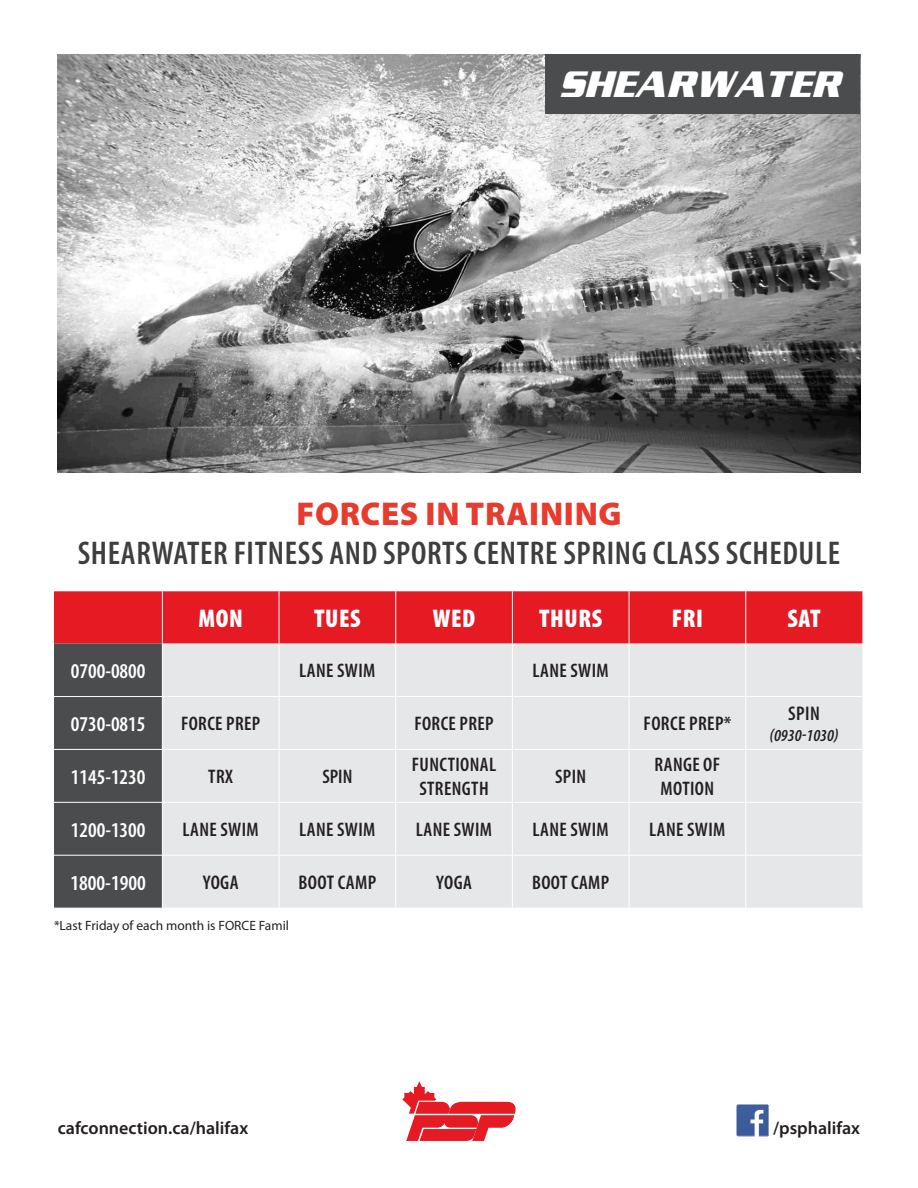
<style>
.page{position:relative;width:918px;height:1188px;background:#fff}
.page>*{position:absolute;margin:0;border:0;box-sizing:border-box;transform-origin:0 0}
.t1{font:italic 700 36.6px "Enter Sansman";color:#fff}
.t2{font:600 condensed 33px "Myriad Pro";letter-spacing:.02em;color:#3e3e3f}
.t3{font:900 33px "Myriad Pro";letter-spacing:.02em;color:#e73b2e}
.t4{font:900 condensed 25.65px "Myriad Pro";letter-spacing:.02em;color:#fff}
.t5{font:600 condensed 21.3px "Myriad Pro";color:#fff}
.t6{font:600 condensed 21.15px "Myriad Pro";color:#fff}
.t7{font:600 condensed 19.8px "Myriad Pro";letter-spacing:.02em;color:#231f20}
.t8{font:600 condensed 19.65px/23.5px "Myriad Pro";letter-spacing:.02em;color:#231f20;text-align:center}
.t9{font:600 18px "Myriad Pro";color:#231f20}
.t10{font:italic 600 condensed 16.8px "Myriad Pro";color:#231f20}
.t11{font:13.5px "Myriad Pro";color:#231f20}
</style>
<div class="page">
<svg style="left:402px;top:1081px;width:114px;height:60px"></svg>
<img style="left:58px;top:54px;width:802px;height:418px">
<svg style="left:737px;top:1105px;width:32px;height:31px"></svg>
<div style="left:545px;top:54px;width:315px;height:60px;background:#4b4c4d"></div>
<svg style="left:54px;top:591px;width:808px;height:317px;background:#a83036"></svg>
<div style="left:163px;top:644px;width:699px;height:264px;background:#e6e7e9"></div>
<hr style="left:162px;top:644px;width:1px;height:52px;background:#fff">
<hr style="left:162px;top:697px;width:1px;height:52px;background:#fff">
<hr style="left:162px;top:750px;width:1px;height:52px;background:#fff">
<hr style="left:162px;top:803px;width:1px;height:52px;background:#fff">
<hr style="left:162px;top:856px;width:1px;height:52px;background:#fff">
<hr style="left:279px;top:644px;width:1px;height:52px;background:#fff">
<hr style="left:395px;top:644px;width:1px;height:52px;background:#fff">
<hr style="left:512px;top:644px;width:1px;height:52px;background:#fff">
<hr style="left:629px;top:644px;width:1px;height:52px;background:#fff">
<hr style="left:162px;top:696px;width:117px;height:1px;background:#fff">
<hr style="left:279px;top:696px;width:117px;height:1px;background:#fff">
<hr style="left:279px;top:697px;width:1px;height:52px;background:#fff">
<hr style="left:396px;top:696px;width:116px;height:1px;background:#fff">
<hr style="left:395px;top:697px;width:1px;height:52px;background:#fff">
<hr style="left:512px;top:696px;width:117px;height:1px;background:#fff">
<hr style="left:512px;top:697px;width:1px;height:52px;background:#fff">
<hr style="left:629px;top:696px;width:116px;height:1px;background:#fff">
<hr style="left:629px;top:697px;width:1px;height:52px;background:#fff">
<hr style="left:746px;top:696px;width:116px;height:1px;background:#fff">
<hr style="left:162px;top:749px;width:117px;height:1px;background:#fff">
<hr style="left:279px;top:749px;width:117px;height:1px;background:#fff">
<hr style="left:279px;top:750px;width:1px;height:52px;background:#fff">
<hr style="left:396px;top:749px;width:116px;height:1px;background:#fff">
<hr style="left:395px;top:750px;width:1px;height:52px;background:#fff">
<hr style="left:512px;top:749px;width:117px;height:1px;background:#fff">
<hr style="left:512px;top:750px;width:1px;height:52px;background:#fff">
<hr style="left:629px;top:749px;width:116px;height:1px;background:#fff">
<hr style="left:629px;top:750px;width:1px;height:52px;background:#fff">
<hr style="left:746px;top:749px;width:116px;height:1px;background:#fff">
<hr style="left:279px;top:803px;width:1px;height:52px;background:#fff">
<hr style="left:395px;top:803px;width:1px;height:52px;background:#fff">
<hr style="left:512px;top:803px;width:1px;height:52px;background:#fff">
<hr style="left:629px;top:803px;width:1px;height:52px;background:#fff">
<hr style="left:279px;top:856px;width:1px;height:52px;background:#fff">
<hr style="left:395px;top:856px;width:1px;height:52px;background:#fff">
<hr style="left:512px;top:856px;width:1px;height:52px;background:#fff">
<hr style="left:629px;top:856px;width:1px;height:52px;background:#fff">
<hr style="left:54px;top:696px;width:108px;height:1px;background:#fff">
<hr style="left:54px;top:749px;width:108px;height:1px;background:#fff">
<hr style="left:162px;top:591px;width:1px;height:53px;background:#fff">
<hr style="left:279px;top:591px;width:1px;height:53px;background:#fff">
<hr style="left:395px;top:591px;width:1px;height:53px;background:#fff">
<hr style="left:512px;top:591px;width:1px;height:53px;background:#fff">
<hr style="left:629px;top:591px;width:1px;height:53px;background:#fff">
<hr style="left:54px;top:855px;width:108px;height:1px;background:#fff">
<hr style="left:162px;top:855px;width:117px;height:1px;background:#fff">
<hr style="left:279px;top:855px;width:117px;height:1px;background:#fff">
<hr style="left:396px;top:855px;width:116px;height:1px;background:#fff">
<hr style="left:512px;top:855px;width:117px;height:1px;background:#fff">
<hr style="left:629px;top:855px;width:116px;height:1px;background:#fff">
<hr style="left:746px;top:855px;width:116px;height:1px;background:#fff">
<hr style="left:54px;top:802px;width:108px;height:1px;background:#fff">
<hr style="left:162px;top:802px;width:117px;height:1px;background:#fff">
<hr style="left:279px;top:802px;width:117px;height:1px;background:#fff">
<hr style="left:396px;top:802px;width:116px;height:1px;background:#fff">
<hr style="left:512px;top:802px;width:117px;height:1px;background:#fff">
<hr style="left:629px;top:802px;width:116px;height:1px;background:#fff">
<hr style="left:746px;top:802px;width:116px;height:1px;background:#fff">
<hr style="left:745px;top:644px;width:1px;height:53px;background:#fff">
<hr style="left:745px;top:697px;width:1px;height:52px;background:#fff">
<hr style="left:745px;top:749px;width:1px;height:53px;background:#fff">
<hr style="left:745px;top:802px;width:1px;height:53px;background:#fff">
<hr style="left:745px;top:855px;width:1px;height:53px;background:#fff">
<hr style="left:745px;top:591px;width:1px;height:53px;background:#fff">
<h1 class="t1" style="left:562px;top:64px;width:283px">SHEARWATER</h1>
<h2 class="t3" style="left:296px;top:492px;width:327px">FORCES IN TRAINING</h2>
<h2 class="t2" style="left:78px;top:532px;width:764px">SHEARWATER FITNESS AND SPORTS CENTRE SPRING CLASS SCHEDULE</h2>
<h3 class="t4" style="left:199px;top:602px;width:46px">MON</h3>
<h3 class="t4" style="left:314px;top:602px;width:48px">TUES</h3>
<h3 class="t4" style="left:433px;top:602px;width:44px">WED</h3>
<h3 class="t4" style="left:539px;top:602px;width:64px">THURS</h3>
<h3 class="t4" style="left:672px;top:602px;width:33px">FRI</h3>
<h3 class="t4" style="left:788px;top:602px;width:34px">SAT</h3>
<p class="t6" style="left:71px;top:658px;width:76px">0700-0800</p>
<p class="t8" style="left:299px;top:659px;width:78px">LANE SWIM</p>
<p class="t8" style="left:533px;top:659px;width:78px">LANE SWIM</p>
<p class="t6" style="left:71px;top:711px;width:76px">0730-0815</p>
<p class="t8" style="left:181px;top:712px;width:81px">FORCE PREP</p>
<p class="t8" style="left:414px;top:712px;width:81px">FORCE PREP</p>
<p class="t7" style="left:644px;top:712px;width:89px">FORCE PREP*</p>
<p class="t6" style="left:71px;top:764px;width:76px">1145-1230</p>
<p class="t8" style="left:208px;top:765px;width:26px">TRX</p>
<p class="t8" style="left:322px;top:765px;width:32px">SPIN</p>
<p class="t8" style="left:412px;top:753px;width:86px">FUNCTIONAL<br>STRENGTH</p>
<p class="t8" style="left:555px;top:765px;width:33px">SPIN</p>
<p class="t8" style="left:655px;top:753px;width:67px">RANGE OF<br>MOTION</p>
<p class="t6" style="left:71px;top:817px;width:76px">1200-1300</p>
<p class="t8" style="left:183px;top:818px;width:78px">LANE SWIM</p>
<p class="t8" style="left:299px;top:818px;width:78px">LANE SWIM</p>
<p class="t8" style="left:416px;top:818px;width:78px">LANE SWIM</p>
<p class="t8" style="left:533px;top:818px;width:78px">LANE SWIM</p>
<p class="t8" style="left:649px;top:818px;width:78px">LANE SWIM</p>
<p class="t5" style="left:70px;top:869px;width:77px">1800-1900</p>
<p class="t7" style="left:203px;top:870px;width:37px">YOGA</p>
<p class="t7" style="left:298px;top:870px;width:80px">BOOT CAMP</p>
<p class="t8" style="left:436px;top:870px;width:37px">YOGA</p>
<p class="t8" style="left:532px;top:870px;width:79px">BOOT CAMP</p>
<p class="t11" style="left:54px;top:917px;width:237px">*Last Friday of each month is FORCE Famil</p>
<p class="t7" style="left:788px;top:702px;width:33px">SPIN</p>
<p class="t10" style="left:770px;top:725px;width:71px">(0930-1030)</p>
<p class="t9" style="left:58px;top:1117px;width:192px">cafconnection.ca/halifax</p>
<p class="t9" style="left:773px;top:1117px;width:89px">/psphalifax</p>
</div>
